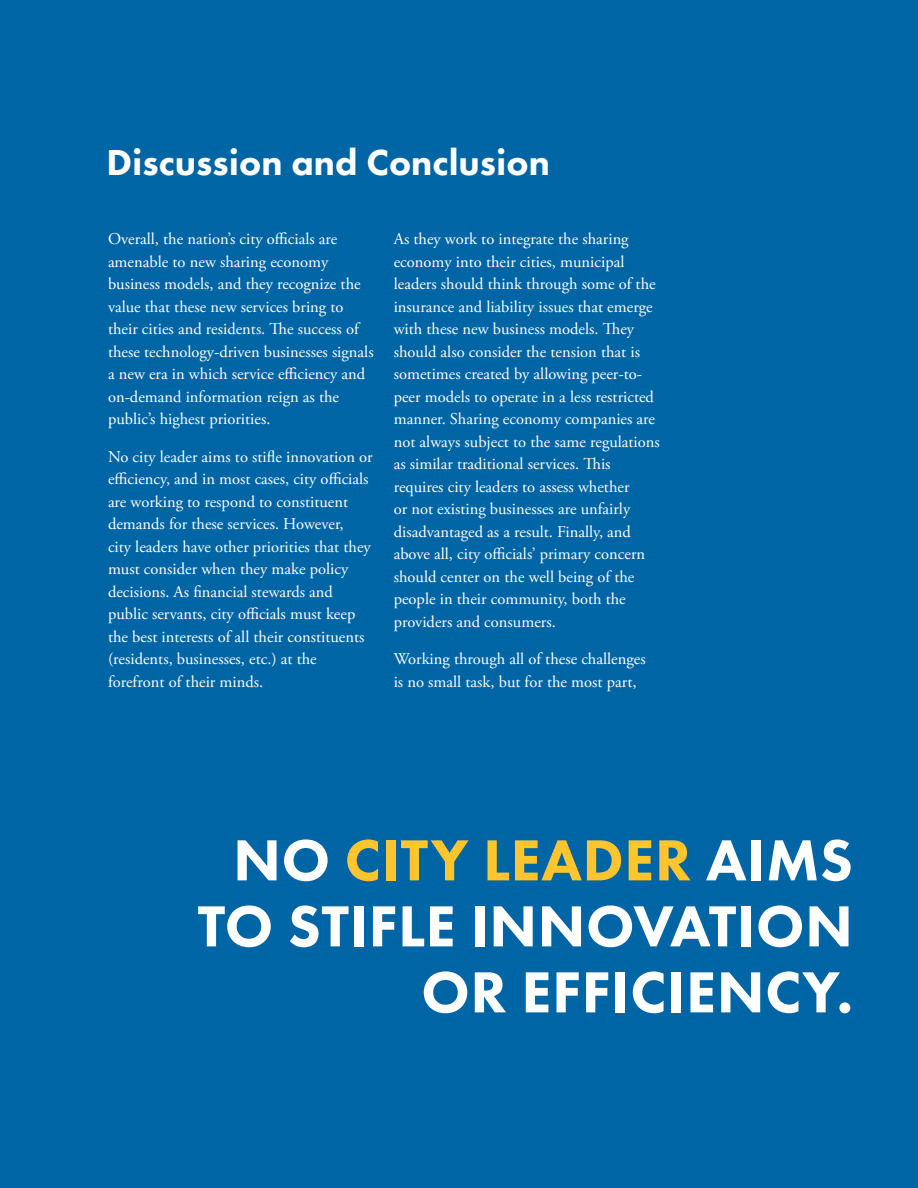
<style>
.page{position:relative;width:918px;height:1188px;background:#0065a4}
.page>*{position:absolute;margin:0;border:0;box-sizing:border-box;transform-origin:0 0}
.t1{font:800 60px/66px "Futura PT";letter-spacing:.01em;color:#fff;text-align:right}
.t2{font:800 37.5px "Futura PT";color:#fff}
.t3{font:16.5px/22.5px "Adobe Garamond Pro";color:#fff}
.s1{color:#ffc52f}
</style>
<div class="page">
<h2 class="t2" style="left:106px;top:139px;width:445px">Discussion and Conclusion</h2>
<p class="t3" style="left:108px;top:228px;width:267px">Overall, the nation’s city officials are amenable to new sharing economy business models, and they recognize the value that these new services bring to their cities and residents. The success of these technology-driven businesses signals a new era in which service efficiency and on-demand information reign as the public’s highest priorities.</p>
<p class="t3" style="left:108px;top:446px;width:266px">No city leader aims to stifle innovation or efficiency, and in most cases, city officials are working to respond to constituent demands for these services. However,<br>city leaders have other priorities that they must consider when they make policy decisions. As financial stewards and public servants, city officials must keep the best interests of all their constituents (residents, businesses, etc.) at the forefront of their minds.</p>
<p class="t3" style="left:394px;top:228px;width:268px">As they work to integrate the sharing economy into their cities, municipal leaders should think through some of the insurance and liability issues that emerge with these new business models. They should also consider the tension that is sometimes created by allowing peer-to&shy;peer models to operate in a less restricted manner. Sharing economy companies are not always subject to the same regulations as similar traditional services. This requires city leaders to assess whether<br>or not existing businesses are unfairly disadvantaged as a result. Finally, and above all, city officials’ primary concern should center on the well being of the people in their community, both the providers and consumers.</p>
<p class="t3" style="left:394px;top:648px;width:253px">Working through all of these challenges is no small task, but for the most part,</p>
<h1 class="t1" style="left:198px;top:826px;width:657px">NO <span class="s1">CITY LEADER</span> AIMS<br>TO STIFLE INNOVATION<br>OR EFFICIENCY.</h1>
</div>
